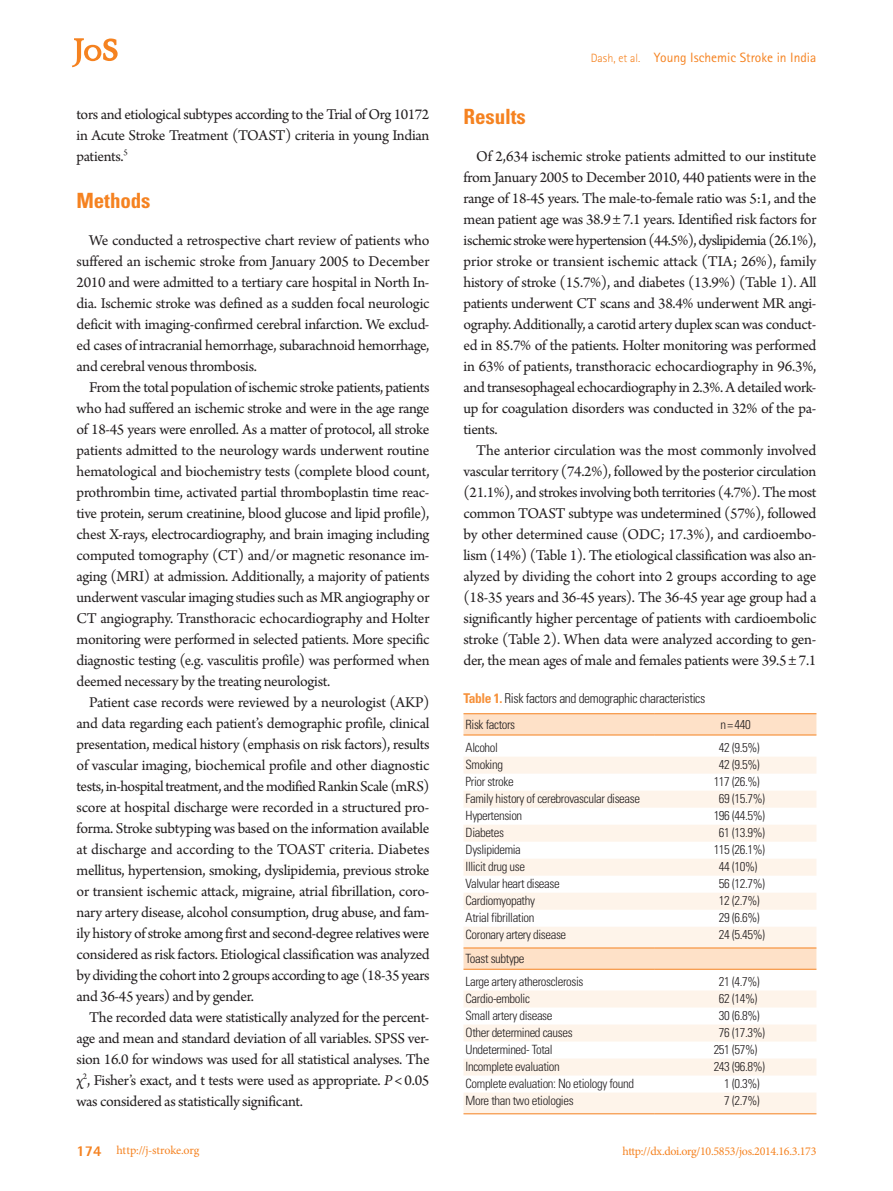
<style>
.page{position:relative;width:893px;height:1191px;background:#fff}
.page>*{position:absolute;margin:0;border:0;box-sizing:border-box;transform-origin:0 0}
.대제목{font:700 condensed 21px "Univers LT Std";letter-spacing:-.005em;color:#f58220}
.본문{font:15.75px/21px "Arno Pro";letter-spacing:-.02em;color:#231f20;text-align:justify}
.표제목_그림설명{font:300 condensed 13.5px "Univers LT Std";letter-spacing:-.03em;color:#231f20}
.하시라_저자및제목{font:13.5px "Rotis Sans Serif Std";color:#f58220}
.표본문{font:300 condensed 12.75px "Univers LT Std";letter-spacing:-.03em;color:#231f20}
.t1{font:12px "Minion Pro";letter-spacing:-.025em;color:#f58220}
.s1{font-style:italic}
.s2{font-weight:300;font-size:12px}
.s3{font-weight:700;color:#f6923c}
.s4{font-family:"Rotis Semi Sans Std";font-weight:800;font-size:15px}
</style>
<div class="page">
<svg style="left:72px;top:38px;width:46px;height:29px"></svg>
<svg style="left:463px;top:714px;width:353px;height:22px;background:#fddec3"></svg>
<svg style="left:463px;top:757px;width:353px;height:356px;fill:#fef4ea"></svg>
<hr style="left:463px;top:713px;width:192px;height:1px;background:#f58220">
<hr style="left:655px;top:713px;width:161px;height:1px;background:#f58220">
<hr style="left:463px;top:734px;width:192px;height:1px;background:#f58220">
<hr style="left:655px;top:734px;width:161px;height:1px;background:#f58220">
<hr style="left:463px;top:1113px;width:192px;height:1px;background:#f58220">
<hr style="left:655px;top:1113px;width:161px;height:1px;background:#f58220">
<hr style="left:463px;top:947px;width:192px;height:1px;background:#f58220">
<hr style="left:655px;top:947px;width:161px;height:1px;background:#f58220">
<hr style="left:463px;top:969px;width:192px;height:1px;background:#f58220">
<hr style="left:655px;top:969px;width:161px;height:1px;background:#f58220">
<p class="본문" style="left:77px;top:105px;width:354px">tors and etiological subtypes according to the Trial of Org 10172 in Acute Stroke Treatment (TOAST) criteria in young Indian patients.<sup>5</sup></p>
<p class="대제목" style="left:77px;top:187px;width:76px">Methods</p>
<p class="본문" style="left:77px;top:231px;width:355px;text-indent:13px">We conducted a retrospective chart review of patients who suffered an ischemic stroke from January 2005 to December 2010 and were admitted to a tertiary care hospital in North In&shy;dia. Ischemic stroke was defined as a sudden focal neurologic deficit with imaging-confirmed cerebral infarction. We exclud&shy;ed cases of intracranial hemorrhage, subarachnoid hemorrhage, and cerebral venous thrombosis.</p>
<p class="본문" style="left:77px;top:378px;width:355px;text-indent:13px">From the total population of ischemic stroke patients, patients who had suffered an ischemic stroke and were in the age range of 18-45 years were enrolled. As a matter of protocol, all stroke patients admitted to the neurology wards underwent routine hematological and biochemistry tests (complete blood count, prothrombin time, activated partial thromboplastin time reac&shy;tive protein, serum creatinine, blood glucose and lipid profile), chest X-rays, electrocardiography, and brain imaging including computed tomography (CT) and/or magnetic resonance im&shy;aging (MRI) at admission. Additionally, a majority of patients underwent vascular imaging studies such as MR angiography or CT angiography. Transthoracic echocardiography and Holter monitoring were performed in selected patients. More specific diagnostic testing (e.g. vasculitis profile) was performed when deemed necessary by the treating neurologist.</p>
<p class="본문" style="left:77px;top:693px;width:355px;text-indent:13px">Patient case records were reviewed by a neurologist (AKP) and data regarding each patient’s demographic profile, clinical presentation, medical history (emphasis on risk factors), results of vascular imaging, biochemical profile and other diagnostic tests, in-hospital treatment, and the modified Rankin Scale (mRS) score at hospital discharge were recorded in a structured pro&shy;forma. Stroke subtyping was based on the information available at discharge and according to the TOAST criteria. Diabetes mellitus, hypertension, smoking, dyslipidemia, previous stroke or transient ischemic attack, migraine, atrial fibrillation, coro&shy;nary artery disease, alcohol consumption, drug abuse, and fam&shy;ily history of stroke among first and second-degree relatives were considered as risk factors. Etiological classification was analyzed by dividing the cohort into 2 groups according to age (18-35 years and 36-45 years) and by gender.</p>
<p class="본문" style="left:77px;top:1008px;width:355px;text-indent:13px">The recorded data were statistically analyzed for the percent&shy;age and mean and standard deviation of all variables. SPSS ver&shy;sion 16.0 for windows was used for all statistical analyses. The χ<sup>2</sup>, Fisher’s exact, and t tests were used as appropriate. <span class="s1">P</span>&lt; 0.05 was considered as statistically significant.</p>
<p class="하시라_저자및제목" style="left:591px;top:50px;width:227px"><span class="s2">Dash, et al.</span> Young Ischemic Stroke in India</p>
<p class="대제목" style="left:463px;top:103px;width:64px">Results</p>
<p class="본문" style="left:463px;top:147px;width:355px;text-indent:13px">Of 2,634 ischemic stroke patients admitted to our institute from January 2005 to December 2010, 440 patients were in the range of 18-45 years. The male-to-female ratio was 5:1, and the mean patient age was 38.9 ± 7.1 years. Identified risk factors for ischemic stroke were hypertension (44.5%), dyslipidemia (26.1%), prior stroke or transient ischemic attack (TIA; 26%), family history of stroke (15.7%), and diabetes (13.9%) (Table 1). All patients underwent CT scans and 38.4% underwent MR angi&shy;ography. Additionally, a carotid artery duplex scan was conduct&shy;ed in 85.7% of the patients. Holter monitoring was performed in 63% of patients, transthoracic echocardiography in 96.3%, and transesophageal echocardiography in 2.3%. A detailed work&shy;up for coagulation disorders was conducted in 32% of the pa&shy;tients.</p>
<p class="본문" style="left:463px;top:441px;width:355px;text-indent:13px">The anterior circulation was the most commonly involved vascular territory (74.2%), followed by the posterior circulation (21.1%), and strokes involving both territories (4.7%). The most common TOAST subtype was undetermined (57%), followed by other determined cause (ODC; 17.3%), and cardioembo&shy;lism (14%) (Table 1). The etiological classification was also an&shy;alyzed by dividing the cohort into 2 groups according to age (18-35 years and 36-45 years). The 36-45 year age group had a significantly higher percentage of patients with cardioembolic stroke (Table 2). When data were analyzed according to gen&shy;der, the mean ages of male and females patients were 39.5 ± 7.1</p>
<p class="표제목_그림설명" style="left:463px;top:689px;width:243px"><span class="s3">Table 1.</span> Risk factors and demographic characteristics</p>
<p class="표본문" style="left:466px;top:716px;width:51px">Risk factors</p>
<p class="표본문" style="left:720px;top:716px;width:32px">n=440</p>
<p class="표본문" style="left:466px;top:740px;width:34px">Alcohol</p>
<p class="표본문" style="left:719px;top:740px;width:42px">42 (9.5%)</p>
<p class="표본문" style="left:466px;top:757px;width:39px">Smoking</p>
<p class="표본문" style="left:719px;top:757px;width:42px">42 (9.5%)</p>
<p class="표본문" style="left:466px;top:774px;width:50px">Prior stroke</p>
<p class="표본문" style="left:714px;top:774px;width:48px">117 (26.%)</p>
<p class="표본문" style="left:466px;top:791px;width:176px">Family history of cerebrovascular disease</p>
<p class="표본문" style="left:719px;top:791px;width:48px">69 (15.7%)</p>
<p class="표본문" style="left:466px;top:808px;width:58px">Hypertension</p>
<p class="표본문" style="left:714px;top:808px;width:53px">196 (44.5%)</p>
<p class="표본문" style="left:466px;top:825px;width:40px">Diabetes</p>
<p class="표본문" style="left:719px;top:825px;width:48px">61 (13.9%)</p>
<p class="표본문" style="left:466px;top:842px;width:57px">Dyslipidemia</p>
<p class="표본문" style="left:714px;top:842px;width:53px">115 (26.1%)</p>
<p class="표본문" style="left:466px;top:859px;width:61px">Illicit drug use</p>
<p class="표본문" style="left:719px;top:859px;width:40px">44 (10%)</p>
<p class="표본문" style="left:466px;top:876px;width:96px">Valvular heart disease</p>
<p class="표본문" style="left:719px;top:876px;width:48px">56 (12.7%)</p>
<p class="표본문" style="left:466px;top:893px;width:71px">Cardiomyopathy</p>
<p class="표본문" style="left:719px;top:893px;width:42px">12 (2.7%)</p>
<p class="표본문" style="left:466px;top:910px;width:70px">Atrial fibrillation</p>
<p class="표본문" style="left:719px;top:910px;width:42px">29 (6.6%)</p>
<p class="표본문" style="left:466px;top:927px;width:102px">Coronary artery disease</p>
<p class="표본문" style="left:719px;top:927px;width:48px">24 (5.45%)</p>
<p class="표본문" style="left:466px;top:950px;width:60px">Toast subtype</p>
<p class="표본문" style="left:466px;top:974px;width:119px">Large artery atherosclerosis</p>
<p class="표본문" style="left:719px;top:974px;width:42px">21 (4.7%)</p>
<p class="표본문" style="left:466px;top:991px;width:66px">Cardio-embolic</p>
<p class="표본문" style="left:719px;top:991px;width:40px">62 (14%)</p>
<p class="표본문" style="left:466px;top:1008px;width:88px">Small artery disease</p>
<p class="표본문" style="left:719px;top:1008px;width:42px">30 (6.8%)</p>
<p class="표본문" style="left:466px;top:1025px;width:108px">Other determined causes</p>
<p class="표본문" style="left:719px;top:1025px;width:48px">76 (17.3%)</p>
<p class="표본문" style="left:466px;top:1042px;width:89px">Undetermined- Total</p>
<p class="표본문" style="left:714px;top:1042px;width:45px">251 (57%)</p>
<p class="표본문" style="left:466px;top:1059px;width:96px">Incomplete evaluation</p>
<p class="표본문" style="left:714px;top:1059px;width:53px">243 (96.8%)</p>
<p class="표본문" style="left:466px;top:1076px;width:170px">Complete evaluation: No etiology found</p>
<p class="표본문" style="left:724px;top:1076px;width:37px">1 (0.3%)</p>
<p class="표본문" style="left:466px;top:1093px;width:110px">More than two etiologies</p>
<p class="표본문" style="left:724px;top:1093px;width:37px">7 (2.7%)</p>
<p class="t1" style="left:77px;top:1142px;width:124px"><span class="s4">174</span> http://j-stroke.org</p>
<p class="t1" style="left:622px;top:1143px;width:195px">http://dx.doi.org/10.5853/jos.2014.16.3.173</p>
</div>
